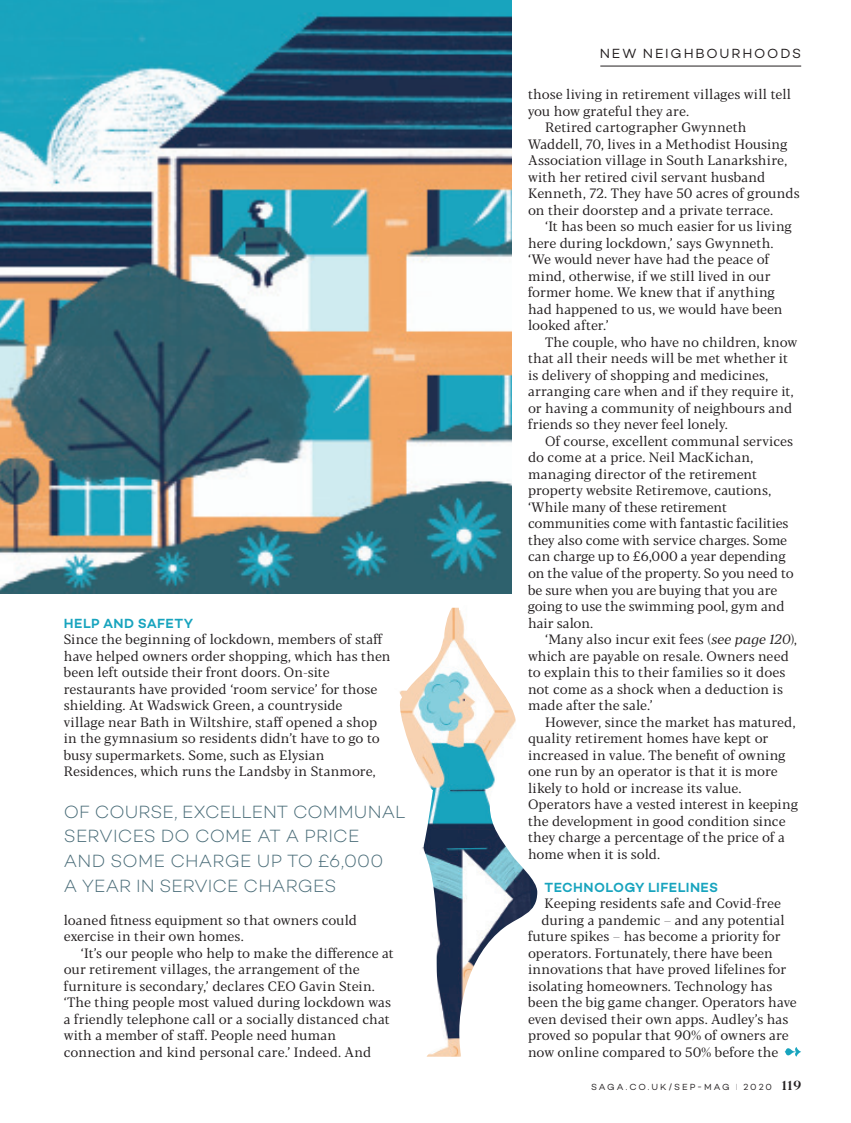
<style>
.page{position:relative;width:851px;height:1123px;background:#fff}
.page>*{position:absolute;margin:0;border:0;box-sizing:border-box;transform-origin:0 0}
.Subhead_-_Serif_Larg{font:300 18px/24.6px "Campton";letter-spacing:.01em;color:#486b77}
.Body_copy_-_Serif_in{font:13.5px/16.5px "Blacker Text";color:#231f20}
.Subhead_-_Small_Sans{font:600 13.5px "Campton";letter-spacing:.025em;color:#18a4be}
.t1{font:13.5px "Campton";letter-spacing:.13em;color:#231f20}
.t2{font:9px "Campton";letter-spacing:.215em;color:#231f20}
.s1{font-style:italic}
.s2{font-weight:100}
.s3{font-family:"Blacker Display";font-weight:500;font-size:13.05px}
</style>
<div class="page">
<svg style="left:784px;top:1047px;width:17px;height:9px"></svg>
<img style="left:0;top:0;width:511px;height:593px">
<img style="left:399px;top:607px;width:138px;height:449px">
<hr style="left:600px;top:66px;width:201px;height:1px;background:#231f20">
<p class="Subhead_-_Small_Sans" style="left:64px;top:614px;width:131px">HELP AND SAFETY</p>
<p class="Body_copy_-_Serif_in" style="left:64px;top:631px;width:328px">Since the beginning of lockdown, members of staff have helped owners order shopping, which has then been left outside their front doors. On-site restaurants have provided ‘room service’ for those shielding. At Wadswick Green, a countryside<br>village near Bath in Wiltshire, staff opened a shop in the gymnasium so residents didn’t have to go to busy supermarkets. Some, such as Elysian Residences, which runs the Landsby in Stanmore,</p>
<p class="Subhead_-_Serif_Larg" style="left:64px;top:799px;width:343px">OF COURSE, EXCELLENT COMMUNAL<br>SERVICES DO COME AT A PRICE<br>AND SOME CHARGE UP TO £6,000<br>A YEAR IN SERVICE CHARGES</p>
<p class="Body_copy_-_Serif_in" style="left:64px;top:912px;width:295px">loaned fitness equipment so that owners could exercise in their own homes.</p>
<p class="Body_copy_-_Serif_in" style="left:64px;top:945px;width:331px;text-indent:17px">‘It’s our people who help to make the difference at our retirement villages, the arrangement of the furniture is secondary,’ declares CEO Gavin Stein. ‘The thing people most valued during lockdown was a friendly telephone call or a socially distanced chat with a member of staff. People need human connection and kind personal care.’ Indeed. And</p>
<p class="t1" style="left:599px;top:45px;width:203px">NEW NEIGHBOURHOODS</p>
<p class="Body_copy_-_Serif_in" style="left:528px;top:87px;width:264px">those living in retirement villages will tell you how grateful they are.</p>
<p class="Body_copy_-_Serif_in" style="left:528px;top:120px;width:273px;text-indent:17px">Retired cartographer Gwynneth Waddell, 70, lives in a Methodist Housing Association village in South Lanarkshire, with her retired civil servant husband Kenneth, 72. They have 50 acres of grounds on their doorstep and a private terrace.</p>
<p class="Body_copy_-_Serif_in" style="left:528px;top:219px;width:265px;text-indent:17px">‘It has been so much easier for us living here during lockdown,’ says Gwynneth. ‘We would never have had the peace of mind, otherwise, if we still lived in our former home. We knew that if anything had happened to us, we would have been looked after.’</p>
<p class="Body_copy_-_Serif_in" style="left:528px;top:334px;width:271px;text-indent:17px">The couple, who have no children, know that all their needs will be met whether it is delivery of shopping and medicines, arranging care when and if they require it, or having a community of neighbours and friends so they never feel lonely.</p>
<p class="Body_copy_-_Serif_in" style="left:528px;top:433px;width:267px;text-indent:17px">Of course, excellent communal services do come at a price. Neil MacKichan, managing director of the retirement property website Retiremove, cautions, ‘While many of these retirement communities come with fantastic facilities they also come with service charges. Some can charge up to £6,000 a year depending on the value of the property. So you need to be sure when you are buying that you are going to use the swimming pool, gym and hair salon.</p>
<p class="Body_copy_-_Serif_in" style="left:528px;top:631px;width:270px;text-indent:17px">‘Many also incur exit fees (<span class="s1">see page 120</span>), which are payable on resale. Owners need to explain this to their families so it does not come as a shock when a deduction is made after the sale.’</p>
<p class="Body_copy_-_Serif_in" style="left:528px;top:714px;width:271px;text-indent:17px">However, since the market has matured, quality retirement homes have kept or increased in value. The benefit of owning one run by an operator is that it is more likely to hold or increase its value.<br>Operators have a vested interest in keeping the development in good condition since they charge a percentage of the price of a home when it is sold.</p>
<p class="Subhead_-_Small_Sans" style="left:544px;top:878px;width:175px">TECHNOLOGY LIFELINES</p>
<p class="Body_copy_-_Serif_in" style="left:544px;top:895px;width:238px">Keeping residents safe and Covid-free</p>
<p class="Body_copy_-_Serif_in" style="left:541px;top:912px;width:245px">during a pandemic – and any potential</p>
<p class="Body_copy_-_Serif_in" style="left:528px;top:928px;width:254px">future spikes – has become a priority for</p>
<p class="Body_copy_-_Serif_in" style="left:528px;top:945px;width:246px">operators. Fortunately, there have been</p>
<p class="Body_copy_-_Serif_in" style="left:528px;top:961px;width:260px">innovations that have proved lifelines for</p>
<p class="Body_copy_-_Serif_in" style="left:528px;top:978px;width:246px">isolating homeowners. Technology has</p>
<p class="Body_copy_-_Serif_in" style="left:528px;top:994px;width:270px">been the big game changer. Operators have</p>
<p class="Body_copy_-_Serif_in" style="left:528px;top:1011px;width:262px">even devised their own apps. Audley’s has</p>
<p class="Body_copy_-_Serif_in" style="left:528px;top:1027px;width:262px">proved so popular that 90% of owners are</p>
<p class="Body_copy_-_Serif_in" style="left:528px;top:1044px;width:252px">now online compared to 50% before the</p>
<p class="t2" style="left:591px;top:1081px;width:212px">SAGA.CO.UK/SEP-MAG <span class="s2">I</span> 2020 <span class="s3">119</span></p>
</div>
